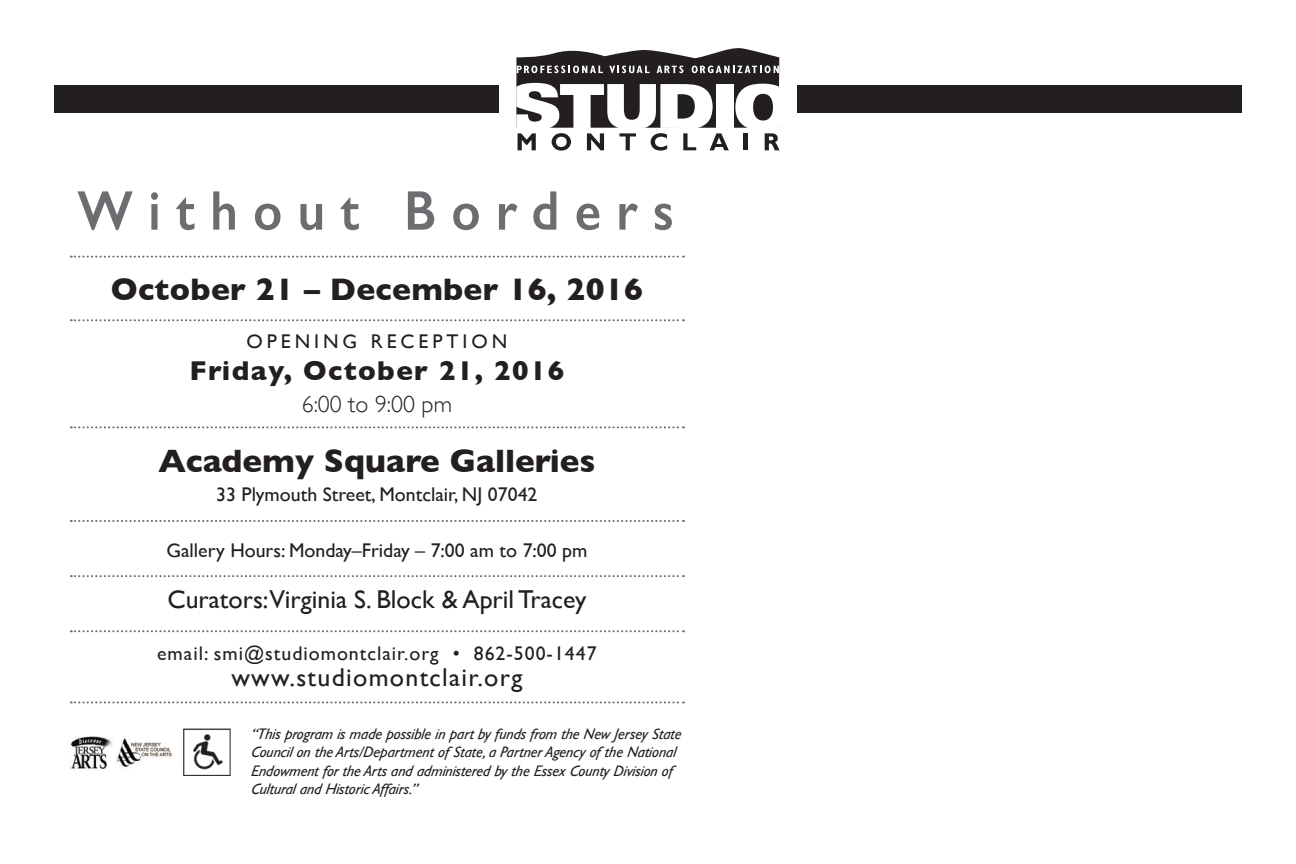
<style>
.page{position:relative;width:1296px;height:864px;background:#fff}
.page>*{position:absolute;margin:0;border:0;box-sizing:border-box;transform-origin:0 0}
.t1{font:600 56.1px "Gill Sans";letter-spacing:.3em;color:#6c6d70;scale:.91 1}
.t2{font:700 33px "Gill Sans";color:#231f20}
.t3{font:700 31.8px "Gill Sans";letter-spacing:.01em;color:#231f20}
.t4{font:700 27.9px "Gill Sans";letter-spacing:.05em;color:#231f20}
.t5{font:25.8px "Gill Sans";color:#231f20}
.t6{font:25.8px "Gill Sans";letter-spacing:.05em;color:#231f20}
.t7{font:300 23.7px "Gill Sans";color:#231f20}
.t8{font:19.8px "Gill Sans";color:#231f20}
.t9{font:19.8px "Gill Sans";letter-spacing:.05em;color:#231f20}
.t10{font:19.8px "Gill Sans";letter-spacing:.2em;color:#231f20}
.t11{font:italic 15.3px/18px "Gill Sans";color:#231f20}
</style>
<div class="page">
<div style="left:797px;top:86px;width:445px;height:27px;background:#231f20"></div>
<svg style="left:516px;top:48px;width:264px;height:103px"></svg>
<div style="left:54px;top:86px;width:445px;height:27px;background:#231f20"></div>
<img style="left:70px;top:736px;width:102px;height:33px">
<img style="left:193px;top:734px;width:30px;height:36px">
<div style="left:184px;top:729px;width:46px;height:47px;border:1px solid #231f20"></div>
<svg style="left:71px;top:256px;width:613px;height:2px"></svg>
<svg style="left:71px;top:319px;width:613px;height:2px"></svg>
<svg style="left:71px;top:426px;width:613px;height:2px"></svg>
<svg style="left:71px;top:520px;width:613px;height:2px"></svg>
<svg style="left:71px;top:575px;width:613px;height:2px"></svg>
<svg style="left:71px;top:630px;width:613px;height:2px"></svg>
<svg style="left:71px;top:701px;width:613px;height:2px"></svg>
<h1 class="t1" style="left:77px;top:177px;width:657px">Without Borders</h1>
<h3 class="t3" style="left:111px;top:264px;width:534px">October 21 – December 16, 2016</h3>
<p class="t10" style="left:247px;top:330px;width:262px">OPENING RECEPTION</p>
<h3 class="t4" style="left:189px;top:348px;width:376px">Friday, October 21, 2016</h3>
<h3 class="t7" style="left:302px;top:385px;width:152px">6:00 to 9:00 pm</h3>
<h2 class="t2" style="left:158px;top:434px;width:439px">Academy Square Galleries</h2>
<p class="t8" style="left:216px;top:483px;width:323px">33 Plymouth Street, Montclair, NJ 07042</p>
<p class="t8" style="left:166px;top:539px;width:423px">Gallery Hours: Monday–Friday – 7:00 am to 7:00 pm</p>
<h3 class="t5" style="left:167px;top:585px;width:420px">Curators:Virginia S. Block &amp; April Tracey</h3>
<p class="t9" style="left:157px;top:642px;width:441px">email: smi@studiomontclair.org • 862-500-1447</p>
<h3 class="t6" style="left:231px;top:662px;width:293px">www.studiomontclair.org</h3>
<p class="t11" style="left:251px;top:725px;width:435px">“Thisprogram ismade possible in partby fundsfrom the New Jersey State Councilon the Arts/Departmentof State, a PartnerAgency of the National Endowmentforthe Artsand administered by the Essex County Division of Culturaland HistoricAffairs.”</p>
</div>
